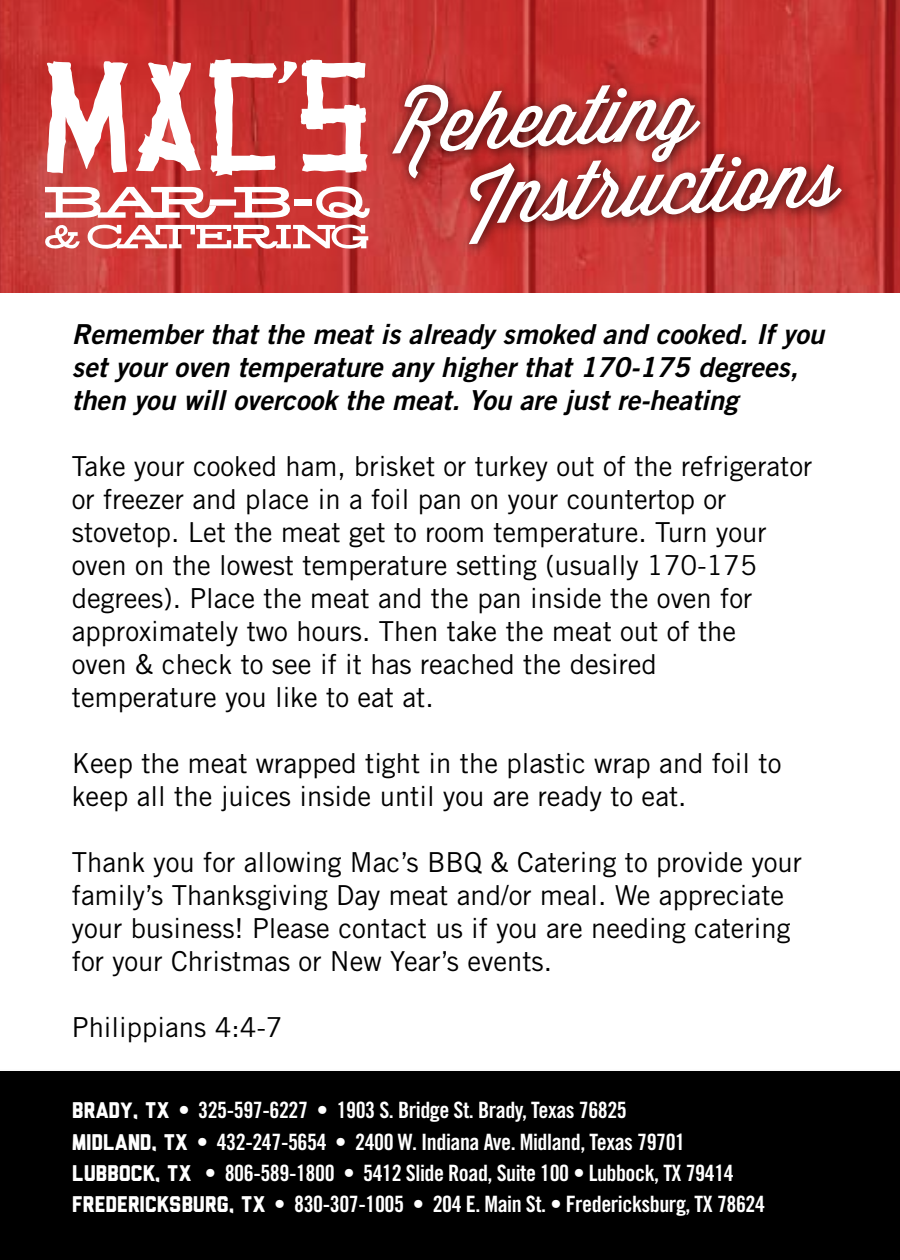
<style>
.page{position:relative;width:900px;height:1260px;background:#fff}
.page>*{position:absolute;margin:0;border:0;box-sizing:border-box;transform-origin:0 0}
.t1{font:79px/74.8px "Wisdom Script AI";color:#fff}
.t2{font:27.5px/33px "Trade Gothic";color:#000}
.t3{font:italic 27.5px/33px "Trade Gothic Bold Two";color:#000}
.t4{font:22.5px/31.5px "Trade Gothic Bold Cond Twenty";letter-spacing:-.02em;color:#fff}
.s1{font-family:"Liberator"}
</style>
<div class="page">
<div style="left:0;top:1072px;width:900px;height:188px;background:#000"></div>
<img style="left:0;top:0;width:900px;height:292px">
<div style="left:384px;top:75px;width:470px;height:183px;background:#000;opacity:.75"></div>
<svg style="left:208px;top:59px;width:160px;height:117px"></svg>
<svg style="left:47px;top:60px;width:154px;height:114px"></svg>
<svg style="left:45px;top:186px;width:325px;height:65px"></svg>
<h1 class="t1" style="left:460px;top:82px;width:374px;text-indent:-72px;rotate:-3deg">Reheating<br>Instructions</h1>
<p class="t3" style="left:72px;top:318px;width:754px">Remember that the meat is already smoked and cooked. If you set your oven temperature any higher that 170-175 degrees, then you will overcook the meat. You are just re-heating</p>
<p class="t2" style="left:72px;top:450px;width:742px">Take your cooked ham, brisket or turkey out of the refrigerator or freezer and place in a foil pan on your countertop or stovetop. Let the meat get to room temperature. Turn your oven on the lowest temperature setting (usually 170-175 degrees). Place the meat and the pan inside the oven for approximately two hours. Then take the meat out of the<br>oven &amp; check to see if it has reached the desired<br>temperature you like to eat at.</p>
<p class="t2" style="left:72px;top:747px;width:711px">Keep the meat wrapped tight in the plastic wrap and foil to keep all the juices inside until you are ready to eat.</p>
<p class="t2" style="left:72px;top:846px;width:732px">Thank you for allowing Mac’s BBQ &amp; Catering to provide your family’s Thanksgiving Day meat and/or meal. We appreciate your business! Please contact us if you are needing catering for your Christmas or New Year’s events.</p>
<p class="t2" style="left:72px;top:1011px;width:212px">Philippians 4:4-7</p>
<p class="t4" style="left:72px;top:1094px;width:695px"><span class="s1">BRADY, TX</span> • 325-597-6227 • 1903 S. Bridge St. Brady, Texas 76825<br><span class="s1">MIDLAND, TX</span> • 432-247-5654 • 2400 W. Indiana Ave. Midland, Texas 79701<br><span class="s1">LUBBOCK, TX</span> • 806-589-1800 • 5412 Slide Road, Suite 100 • Lubbock, TX 79414<br><span class="s1">FREDERICKSBURG, TX</span> • 830-307-1005 • 204 E. Main St. • Fredericksburg, TX 78624</p>
</div>
